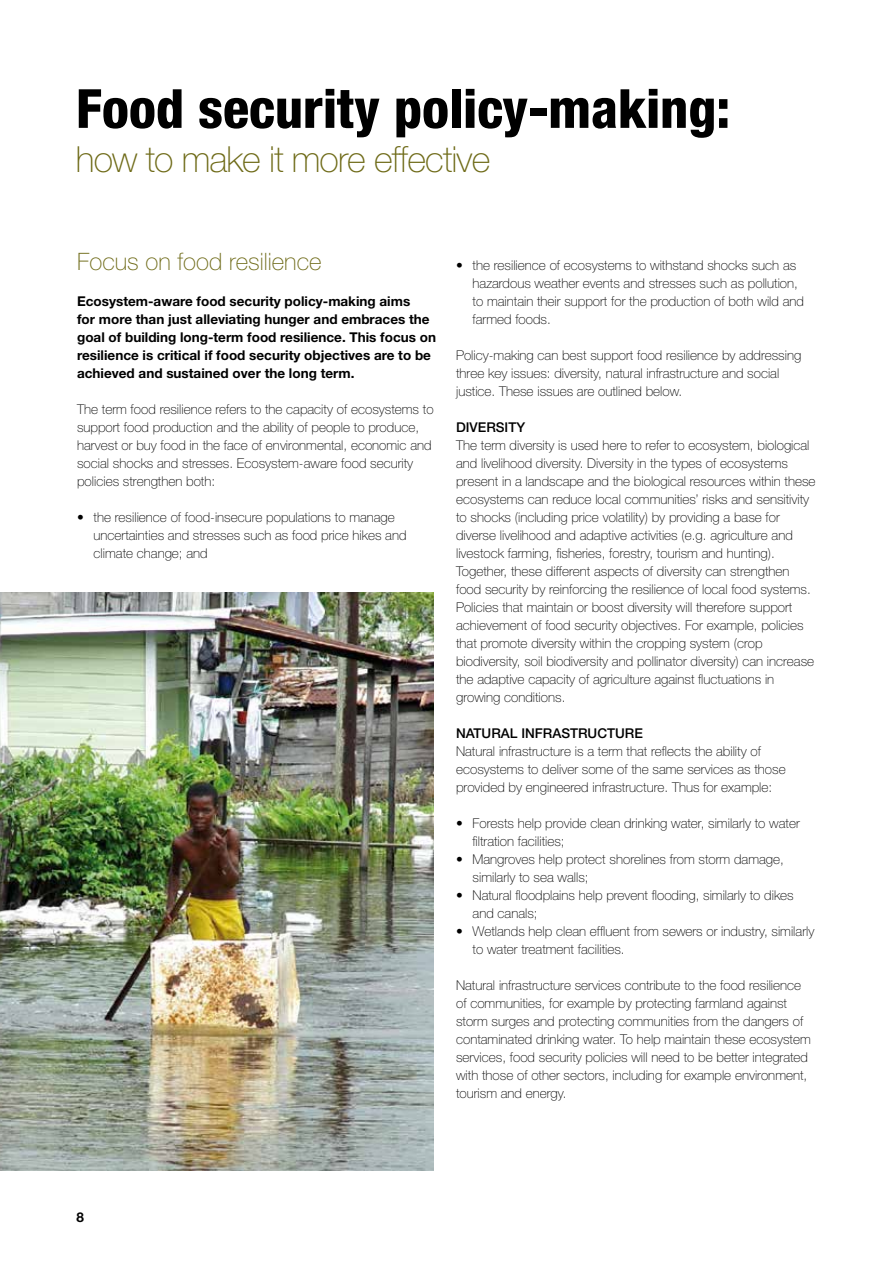
<style>
.page{position:relative;width:893px;height:1263px;background:#fff}
.page>*{position:absolute;margin:0;border:0;box-sizing:border-box;transform-origin:0 0}
.t1{font:800 condensed 54px "Helvetica Neue LT Std";color:#000}
.t2{font:100 36px "Helvetica Neue LT Std";letter-spacing:-.025em;color:#6e6a17}
.t3{font:100 24px "Helvetica Neue LT Std";color:#6e6a17}
.t4{font:100 13.5px/18px "Helvetica Neue LT Std";color:#000}
.t5{font:700 13.5px/18px "Helvetica Neue LT Std";color:#000}
.t6{font:500 13.5px "Helvetica Neue LT Std";color:#000}
</style>
<div class="page">
<img style="left:0;top:592px;width:434px;height:578px">
<h1 class="t1" style="left:76px;top:75px;width:656px">Food security policy-making:</h1>
<h2 class="t2" style="left:76px;top:139px;width:416px">how to make it more effective</h2>
<h3 class="t3" style="left:77px;top:248px;width:246px">Focus on food resilience</h3>
<p class="t5" style="left:77px;top:292px;width:360px">Ecosystem-aware food security policy-making aims<br>for more than just alleviating hunger and embraces the goal of building long-term food resilience. This focus on resilience is critical if food security objectives are to be achieved and sustained over the long term.</p>
<p class="t4" style="left:77px;top:400px;width:358px">The term food resilience refers to the capacity of ecosystems to support food production and the ability of people to produce, harvest or buy food in the face of environmental, economic and social shocks and stresses. Ecosystem-aware food security policies strengthen both:</p>
<p class="t4" style="left:94px;top:508px;width:314px;text-indent:-16px">• the resilience of food-insecure populations to manage uncertainties and stresses such as food price hikes and climate change; and</p>
<p class="t4" style="left:473px;top:256px;width:333px;text-indent:-16px">• the resilience of ecosystems to withstand shocks such as hazardous weather events and stresses such as pollution, to maintain their support for the production of both wild and farmed foods.</p>
<p class="t4" style="left:456px;top:346px;width:347px">Policy-making can best support food resilience by addressing three key issues: diversity, natural infrastructure and social justice. These issues are outlined below.</p>
<p class="t6" style="left:456px;top:419px;width:9px">DIVERSIT</p>
<p class="t6" style="left:516px;top:419px;width:10px">Y</p>
<p class="t4" style="left:456px;top:436px;width:361px">The term diversity is used here to refer to ecosystem, biological and livelihood diversity. Diversity in the types of ecosystems present in a landscape and the biological resources within these ecosystems can reduce local communities’ risks and sensitivity to shocks (including price volatility) by providing a base for diverse livelihood and adaptive activities (e.g. agriculture and livestock farming, fisheries, forestry, tourism and hunting).<br>Together, these different aspects of diversity can strengthen food security by reinforcing the resilience of local food systems.<br>Policies that maintain or boost diversity will therefore support achievement of food security objectives. For example, policies that promote diversity within the cropping system (crop biodiversity, soil biodiversity and pollinator diversity) can increase the adaptive capacity of agriculture against fluctuations in growing conditions.</p>
<p class="t6" style="left:456px;top:725px;width:20px">NATURAL</p>
<p class="t6" style="left:521px;top:725px;width:10px">INFRASTRUCTURE</p>
<p class="t4" style="left:456px;top:742px;width:331px">Natural infrastructure is a term that reflects the ability of ecosystems to deliver some of the same services as those provided by engineered infrastructure. Thus for example:</p>
<p class="t4" style="left:473px;top:814px;width:329px;text-indent:-16px">• Forests help provide clean drinking water, similarly to water filtration facilities;</p>
<p class="t4" style="left:473px;top:850px;width:313px;text-indent:-16px">• Mangroves help protect shorelines from storm damage, similarly to sea walls;</p>
<p class="t4" style="left:473px;top:886px;width:323px;text-indent:-16px">• Natural floodplains help prevent flooding, similarly to dikes and canals;</p>
<p class="t4" style="left:473px;top:922px;width:343px;text-indent:-16px">• Wetlands help clean effluent from sewers or industry, similarly to water treatment facilities.</p>
<p class="t4" style="left:456px;top:976px;width:356px">Natural infrastructure services contribute to the food resilience of communities, for example by protecting farmland against storm surges and protecting communities from the dangers of contaminated drinking water. To help maintain these ecosystem services, food security policies will need to be better integrated with those of other sectors, including for example environment, tourism and energy.</p>
<p class="t5" style="left:77px;top:1207px;width:9px">8</p>
</div>
